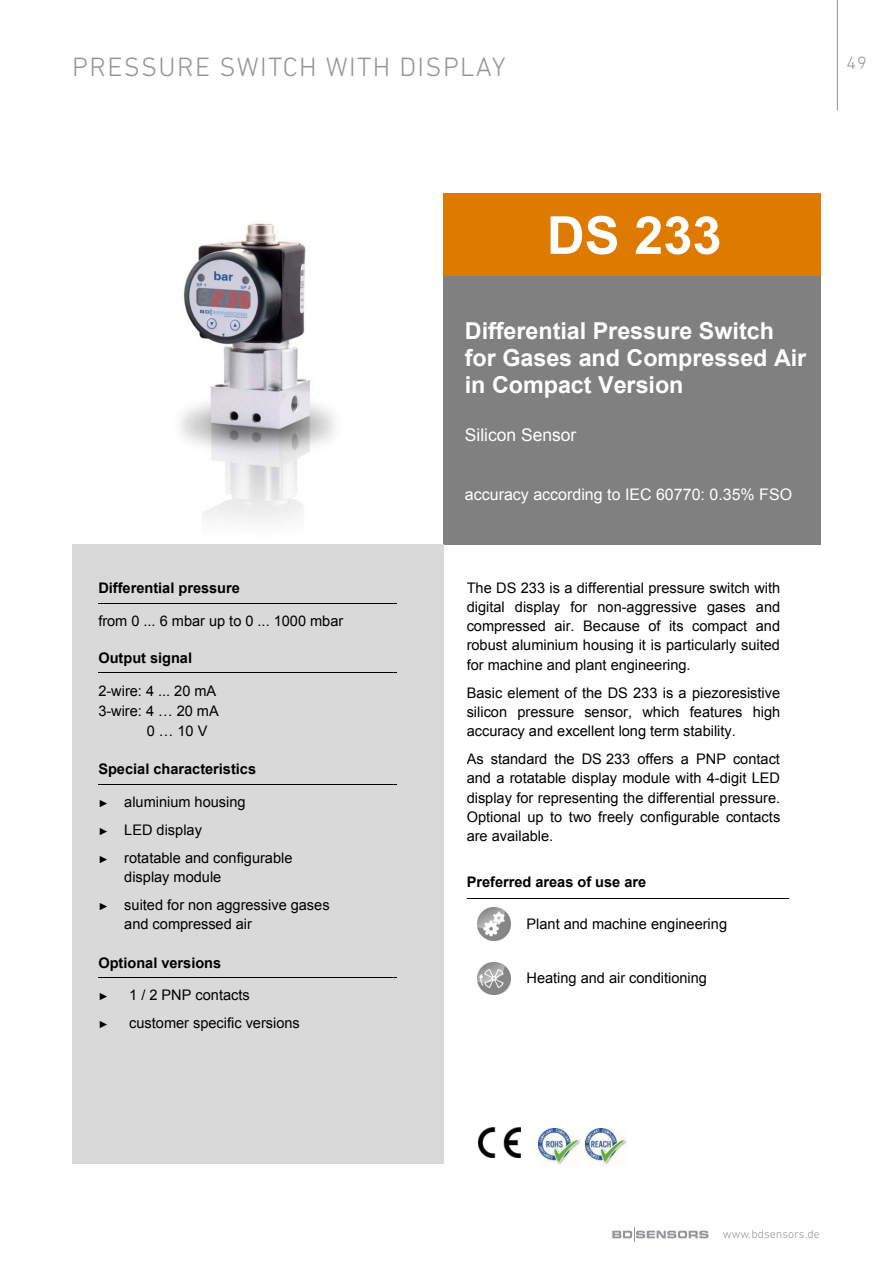
<style>
.page{position:relative;width:893px;height:1263px;background:#fff}
.page>*{position:absolute;margin:0;border:0;box-sizing:border-box;transform-origin:0 0}
.t1{font:700 52.35px "Arial";color:#fff}
.t2{font:300 27px "DIN Next LT Pro";letter-spacing:.05em;color:#939598}
.t3{font:700 23.25px/26.8px "Arial";color:#fff}
.t4{font:300 18px "DIN Next LT Pro";color:#939598}
.t5{font:17.4px "Arial";color:#fff}
.t6{font:16.05px "Arial";color:#fff}
.t7{font:14.55px/19.2px "Arial";color:#000;text-align:justify}
.t8{font:700 14.55px "Arial";color:#000}
.t9{font:300 12px "DIN Next LT Pro";color:#939598}
.t10{font:10.2px "Arial";color:#000}
.s1{font-size:10.2px}
</style>
<div class="page">
<hr style="left:837px;top:0;width:1px;height:111px;background:#939598">
<svg style="left:612px;top:1227px;width:96px;height:15px"></svg>
<div style="left:444px;top:194px;width:377px;height:82px;background:#df7a00"></div>
<div style="left:444px;top:276px;width:377px;height:268px;background:#808080"></div>
<div style="left:72px;top:544px;width:372px;height:619px;background:#d9d9d9"></div>
<hr style="left:98px;top:603px;width:299px;height:1px;background:#000">
<hr style="left:98px;top:673px;width:299px;height:1px;background:#000">
<hr style="left:98px;top:784px;width:299px;height:1px;background:#000">
<hr style="left:98px;top:977px;width:299px;height:1px;background:#000">
<hr style="left:467px;top:898px;width:321px;height:1px;background:#000">
<img style="left:478px;top:908px;width:32px;height:32px">
<img style="left:478px;top:962px;width:32px;height:33px">
<img style="left:479px;top:1128px;width:42px;height:29px">
<img style="left:180px;top:223px;width:155px;height:299px">
<img style="left:585px;top:1129px;width:43px;height:36px">
<img style="left:539px;top:1129px;width:42px;height:36px">
<p class="t2" style="left:72px;top:51px;width:435px">PRESSURE SWITCH WITH DISPLAY</p>
<p class="t4" style="left:847px;top:52px;width:22px">49</p>
<p class="t8" style="left:98px;top:577px;width:143px">Differential pressure</p>
<p class="t7" style="left:98px;top:611px;width:246px">from 0 ... 6 mbar up to 0 ... 1000 mbar</p>
<p class="t8" style="left:98px;top:647px;width:95px">Output signal</p>
<p class="t7" style="left:98px;top:681px;width:119px">2-wire: 4 ... 20 mA</p>
<p class="t7" style="left:98px;top:702px;width:122px">3-wire: 4 … 20 mA</p>
<p class="t7" style="left:147px;top:721px;width:62px">0 … 10 V</p>
<p class="t8" style="left:98px;top:758px;width:159px">Special characteristics</p>
<p class="t7" style="left:98px;top:788px;width:196px;line-height:28px;text-align:left"><span class="s1">►</span> aluminium housing<br><span class="s1">►</span> LED display<br><span class="s1">►</span> rotatable and configurable</p>
<p class="t7" style="left:98px;top:863px;width:233px;line-height:28px;text-indent:26px">display module<br><span class="s1">►</span> suited for non aggressive gases</p>
<p class="t7" style="left:124px;top:915px;width:129px">and compressed air</p>
<p class="t8" style="left:98px;top:952px;width:124px">Optional versions</p>
<p class="t10" style="left:98px;top:990px;width:12px">►</p>
<p class="t7" style="left:129px;top:985px;width:122px">1 / 2 PNP contacts</p>
<p class="t10" style="left:98px;top:1018px;width:12px">►</p>
<p class="t7" style="left:129px;top:1013px;width:172px">customer specific versions</p>
<p class="t1" style="left:547px;top:199px;width:176px">DS 233</p>
<p class="t3" style="left:465px;top:318px;width:343px">Differential Pressure Switch for Gases and Compressed Air in Compact Version</p>
<p class="t5" style="left:465px;top:423px;width:113px">Silicon Sensor</p>
<p class="t6" style="left:465px;top:483px;width:329px">accuracy according to IEC 60770: 0.35% FSO</p>
<p class="t7" style="left:467px;top:578px;width:315px">The DS 233 is a differential pressure switch with digital display for non-aggressive gases and compressed air. Because of its compact and robust aluminium housing it is particularly suited for machine and plant engineering.</p>
<p class="t7" style="left:467px;top:683px;width:315px">Basic element of the DS 233 is a piezoresistive silicon pressure sensor, which features high accuracy and excellent long term stability.</p>
<p class="t7" style="left:467px;top:750px;width:315px">As standard the DS 233 offers a PNP contact and a rotatable display module with 4-digit LED display for representing the differential pressure.<br>Optional up to two freely configurable contacts are available.</p>
<p class="t8" style="left:467px;top:871px;width:181px">Preferred areas of use are</p>
<p class="t7" style="left:526px;top:915px;width:202px">Plant and machine engineering</p>
<p class="t7" style="left:526px;top:968px;width:182px">Heating and air conditioning</p>
<p class="t9" style="left:723px;top:1226px;width:98px">www.bdsensors.de</p>
</div>
